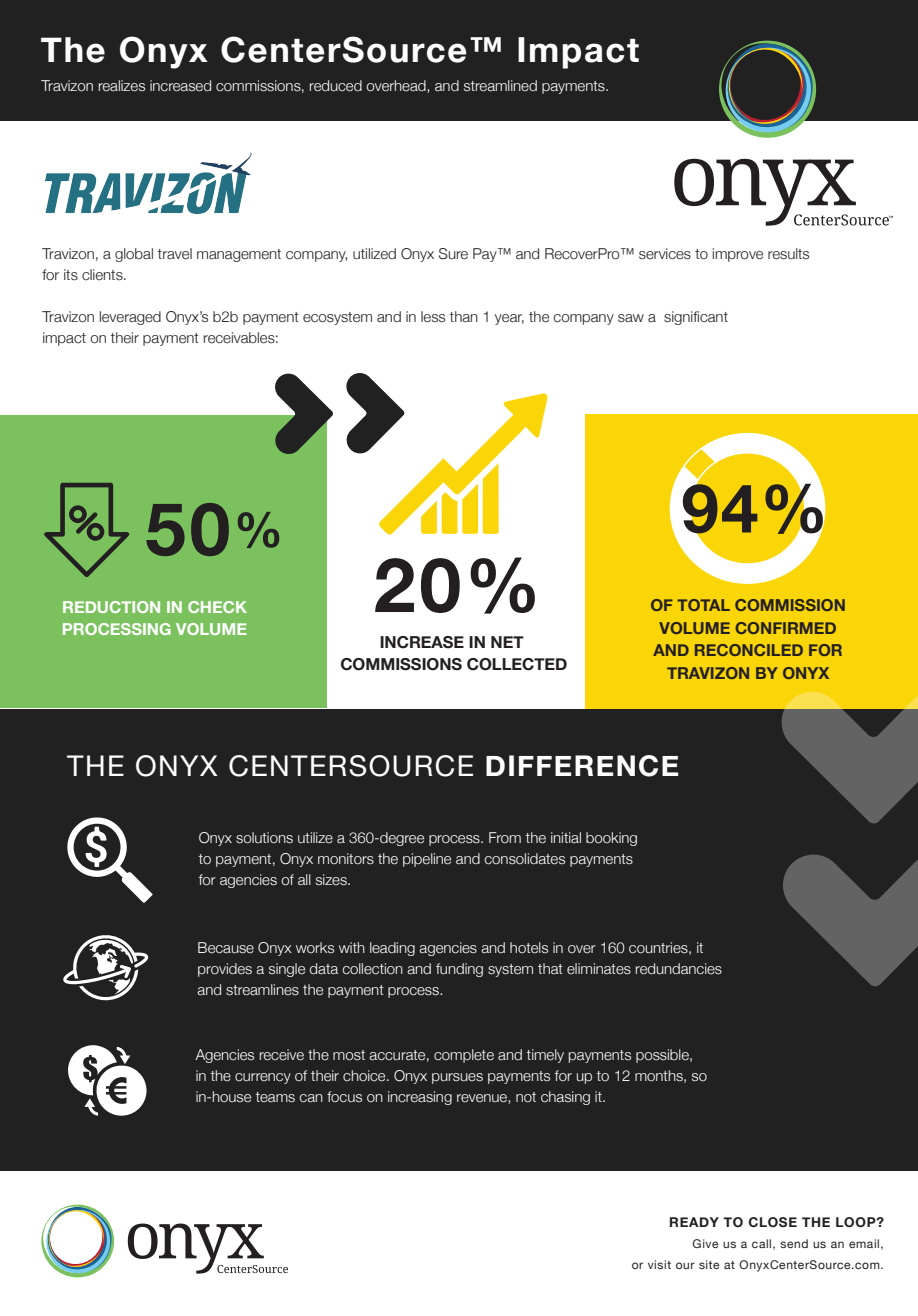
<style>
.page{position:relative;width:918px;height:1316px;background:#fff}
.page>*{position:absolute;margin:0;border:0;box-sizing:border-box;transform-origin:0 0}
.t1{font:700 34.5px "Helvetica Neue";letter-spacing:.05em;color:#fff}
.t2{font:28.5px "Helvetica Neue";letter-spacing:.05em;color:#fff}
.t3{font:700 16.5px/22.5px "Helvetica Neue";color:#231f20;text-align:center}
.t4{font:700 16.5px/22.5px "Helvetica Neue";color:#fff}
.t5{font:300 15px/21px "Helvetica Neue";color:#fff}
.t6{font:300 15px/21px "Helvetica Neue";color:#212121}
.t7{font:700 13.5px "Helvetica Neue";letter-spacing:.05em;color:#231f20}
.t8{font:12px/21px "Helvetica Neue";letter-spacing:.05em;color:#231f20;text-align:right}
.s1{font-weight:700}
</style>
<div class="page">
<div style="left:585px;top:414px;width:333px;height:349px;background:#fad507"></div>
<div style="left:0;top:0;width:918px;height:121px;background:#212121"></div>
<div style="left:0;top:415px;width:327px;height:293px;background:#7bc25f"></div>
<svg style="left:375px;top:558px;width:39px;height:54px"></svg>
<svg style="left:421px;top:558px;width:39px;height:55px"></svg>
<svg style="left:471px;top:557px;width:64px;height:56px"></svg>
<div style="left:0;top:709px;width:918px;height:461px;background:#212121"></div>
<svg style="left:146px;top:504px;width:39px;height:52px"></svg>
<svg style="left:191px;top:503px;width:38px;height:53px"></svg>
<svg style="left:238px;top:512px;width:41px;height:36px"></svg>
<svg style="left:669px;top:432px;width:157px;height:152px"></svg>
<svg style="left:128px;top:1223px;width:160px;height:50px"></svg>
<img style="left:41px;top:1204px;width:74px;height:73px">
<svg style="left:44px;top:483px;width:85px;height:94px"></svg>
<svg style="left:719px;top:41px;width:98px;height:97px"></svg>
<svg style="left:674px;top:159px;width:219px;height:67px"></svg>
<svg style="left:67px;top:817px;width:86px;height:85px"></svg>
<svg style="left:63px;top:935px;width:85px;height:66px"></svg>
<svg style="left:68px;top:1045px;width:78px;height:70px"></svg>
<svg style="left:275px;top:374px;width:58px;height:80px"></svg>
<svg style="left:346px;top:373px;width:202px;height:162px"></svg>
<svg style="left:782px;top:691px;width:136px;height:133px"></svg>
<svg style="left:783px;top:854px;width:135px;height:132px"></svg>
<img style="left:45px;top:152px;width:207px;height:63px">
<h1 class="t1" style="left:41px;top:22px;width:600px">The Onyx CenterSource™ Impact</h1>
<p class="t5" style="left:41px;top:74px;width:569px">Travizon realizes increased commissions, reduced overhead, and streamlined payments.</p>
<p class="t6" style="left:42px;top:242px;width:769px">Travizon, a global travel management company, utilized Onyx Sure Pay™ and RecoverPro™ services to improve results for its clients.</p>
<p class="t6" style="left:42px;top:305px;width:687px">Travizon leveraged Onyx’s b2b payment ecosystem and in less than 1 year, the company saw a significant impact on their payment receivables:</p>
<p class="t4" style="left:62px;top:596px;width:187px">REDUCTION IN CHECK<br>PROCESSING VOLUME</p>
<p class="t3" style="left:340px;top:631px;width:229px">INCREASE IN NET<br>COMMISSIONS COLLECTED</p>
<p class="t3" style="left:650px;top:595px;width:197px">OF TOTAL COMMISSION<br>VOLUME CONFIRMED<br>AND RECONCILED FOR<br>TRAVIZON BY ONYX</p>
<h2 class="t2" style="left:67px;top:745px;width:614px">THE ONYX CENTERSOURCE <span class="s1">DIFFERENCE</span></h2>
<p class="t5" style="left:199px;top:826px;width:441px">Onyx solutions utilize a 360-degree process. From the initial booking to payment, Onyx monitors the pipeline and consolidates payments for agencies of all sizes.</p>
<p class="t5" style="left:198px;top:936px;width:526px">Because Onyx works with leading agencies and hotels in over 160 countries, it provides a single data collection and funding system that eliminates redundancies and streamlines the payment process.</p>
<p class="t5" style="left:196px;top:1042px;width:513px">Agencies receive the most accurate, complete and timely payments possible, in the currency of their choice. Onyx pursues payments for up to 12 months, so in-house teams can focus on increasing revenue, not chasing it.</p>
<p class="t7" style="left:669px;top:1212px;width:216px">READY TO CLOSE THE LOOP?</p>
<p class="t8" style="left:632px;top:1234px;width:254px">Give us a call, send us an email,<br>or visit our site at OnyxCenterSource.com.</p>
</div>
